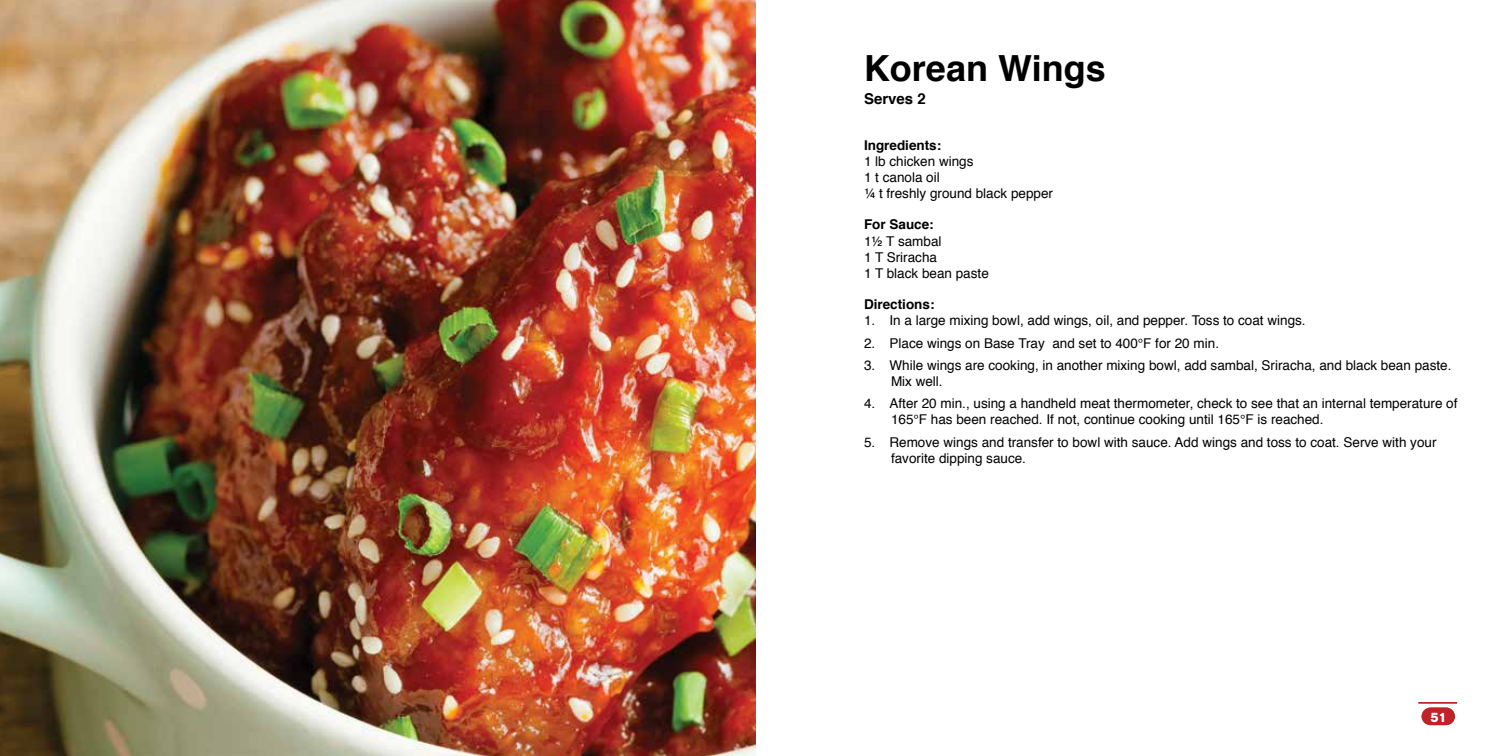
<style>
.page{position:relative;width:1512px;height:756px;background:#fff}
.page>*{position:absolute;margin:0;border:0;box-sizing:border-box;transform-origin:0 0}
.t1{font:700 36px "Helvetica";color:#000}
.t2{font:700 15px "Helvetica";color:#000}
.t3{font:13.5px/16.2px "Helvetica";color:#000}
.t4{font:700 13.5px "Helvetica";color:#000}
.t5{font:900 13.5px "Harabara Mais Black Harabara Mais";color:#fff}
</style>
<div class="page">
<hr style="left:1418px;top:702px;width:39px;height:2px;background:#c12127">
<div style="left:1422px;top:708px;width:33px;height:17px;background:#c12127;border-radius:9px"></div>
<img style="left:0;top:0;width:756px;height:756px">
<h1 class="t1" style="left:864px;top:39px;width:243px">Korean Wings</h1>
<p class="t2" style="left:864px;top:86px;width:63px">Serves 2</p>
<p class="t4" style="left:864px;top:134px;width:79px">Ingredients:</p>
<p class="t3" style="left:864px;top:153px;width:191px">1 lb chicken wings<br>1 t canola oil<br>¼ t freshly ground black pepper</p>
<p class="t4" style="left:864px;top:214px;width:71px">For Sauce:</p>
<p class="t3" style="left:864px;top:233px;width:126px">1½ T sambal<br>1 T Sriracha<br>1 T black bean paste</p>
<p class="t4" style="left:864px;top:294px;width:72px">Directions:</p>
<p class="t3" style="left:864px;top:313px;width:443px">1. In a large mixing bowl, add wings, oil, and pepper. Toss to coat wings.</p>
<p class="t3" style="left:864px;top:335px;width:357px">2. Place wings on Base Tray and set to 400°F for 20 min.</p>
<p class="t3" style="left:891px;top:357px;width:562px;text-indent:-27px">3. While wings are cooking, in another mixing bowl, add sambal, Sriracha, and black bean paste.<br>Mix well.</p>
<p class="t3" style="left:891px;top:396px;width:568px;text-indent:-27px">4. After 20 min., using a handheld meat thermometer, check to see that an internal temperature of<br>165°F has been reached. If not, continue cooking until 165°F is reached.</p>
<p class="t3" style="left:891px;top:434px;width:547px;text-indent:-27px">5. Remove wings and transfer to bowl with sauce. Add wings and toss to coat. Serve with your favorite dipping sauce.</p>
<p class="t5" style="left:1430px;top:709px;width:17px">51</p>
</div>
